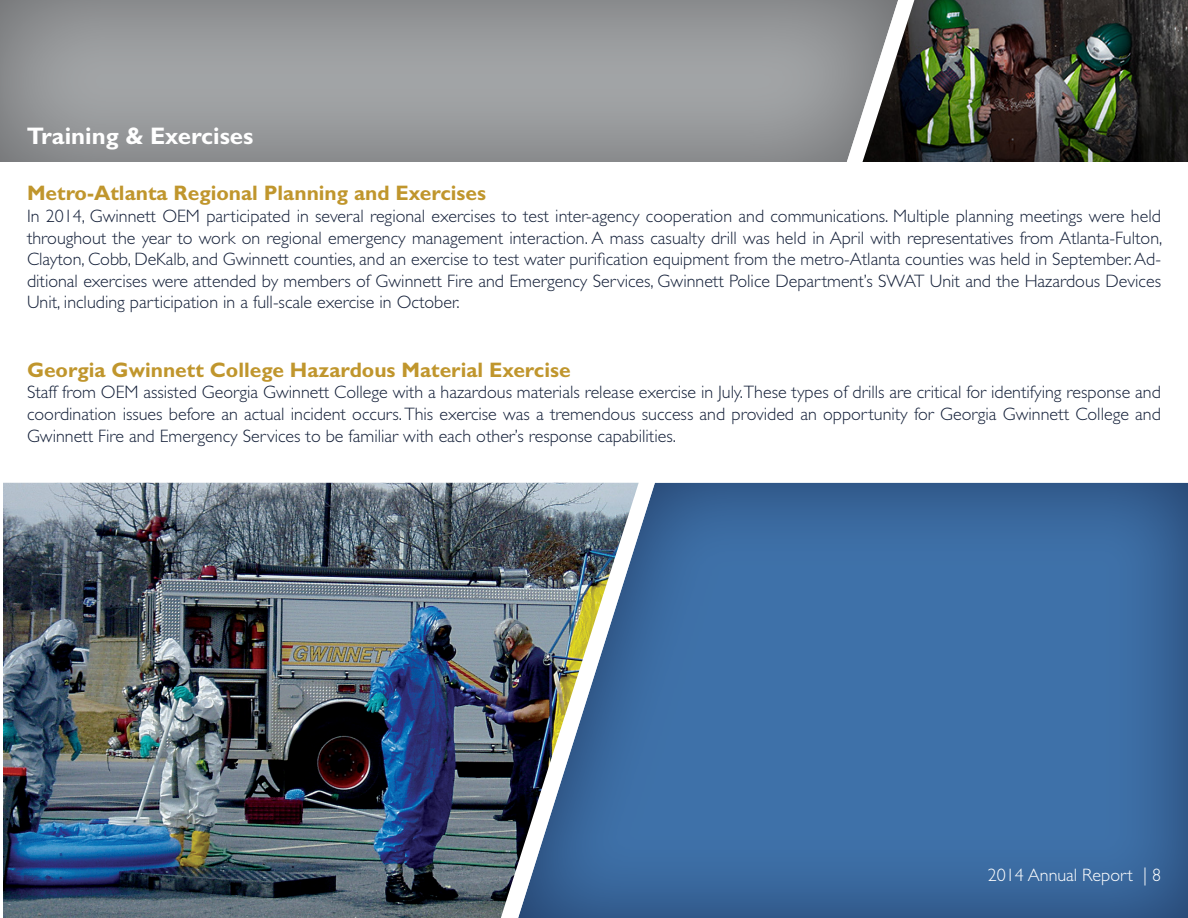
<style>
.page{position:relative;width:1188px;height:918px;background:#fff}
.page>*{position:absolute;margin:0;border:0;box-sizing:border-box;transform-origin:0 0}
.t1{font:700 24px "Gill Sans";color:#fff}
.t2{font:700 21px "Gill Sans";color:#c0962d}
.t3{font:300 18px/21.6px "Gill Sans";color:#142039;text-align:justify}
.t4{font:300 18px "Gill Sans";color:#fff}
</style>
<div class="page">
<div style="left:516px;top:481px;width:672px;height:437px;background:#3771b8;opacity:.6"></div>
<img style="left:3px;top:483px;width:636px;height:435px">
<img style="left:898px;top:0;width:290px;height:162px">
<div style="left:0;top:0;width:898px;height:164px;background:#939698;opacity:.7"></div>
<hr style="left:1186px;top:851px;width:2px;height:67px;background:#2d5382">
<p class="t1" style="left:27px;top:121px;width:228px">Training &amp; Exercises</p>
<p class="t2" style="left:27px;top:181px;width:461px">Metro-Atlanta Regional Planning and Exercises</p>
<p class="t3" style="left:27px;top:205px;width:1137px">In 2014, Gwinnett OEM participated in several regional exercises to test inter-agency cooperation and communications. Multiple planning meetings were held throughout the year to work on regional emergency management interaction. A mass casualty drill was held in April with representatives from Atlanta-Fulton, Clayton, Cobb, DeKalb, and Gwinnett counties, and an exercise to test water purification equipment from the metro-Atlanta counties was held in September. Ad&shy;ditional exercises were attended by members of Gwinnett Fire and Emergency Services, Gwinnett Police Department’s SWAT Unit and the Hazardous Devices Unit, including participation in a full-scale exercise in October.</p>
<p class="t2" style="left:27px;top:357px;width:545px">Georgia Gwinnett College Hazardous Material Exercise</p>
<p class="t3" style="left:27px;top:382px;width:1135px">Staff from OEM assisted Georgia Gwinnett College with a hazardous materials release exercise in July.These types of drills are critical for identifying response and coordination issues before an actual incident occurs. This exercise was a tremendous success and provided an opportunity for Georgia Gwinnett College and Gwinnett Fire and Emergency Services to be familiar with each other’s response capabilities.</p>
<p class="t4" style="left:988px;top:864px;width:175px">2014 Annual Report | 8</p>
</div>
